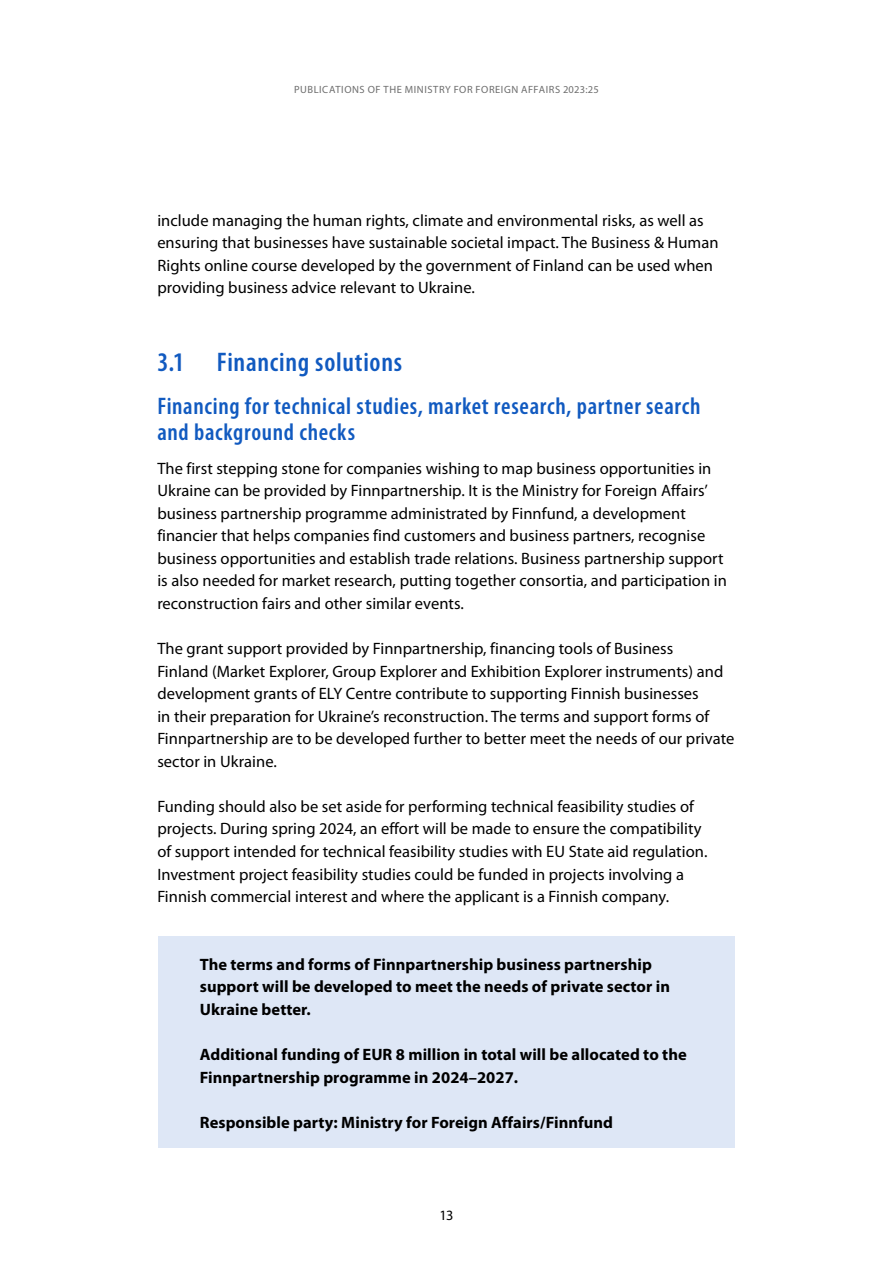
<style>
.page{position:relative;width:893px;height:1263px;background:#fff}
.page>*{position:absolute;margin:0;border:0;box-sizing:border-box;transform-origin:0 0}
.Otsikko_2{font:600 condensed 27px "Myriad Pro";letter-spacing:.025em;color:#115ac0}
.Otsikko_3_otsikko_2_n_jälkeen_kopio{font:600 condensed 24px/25.5px "Myriad Pro";letter-spacing:.03em;color:#115ac0}
._01_Leipä{font:16.5px/22.5px "Myriad Pro";letter-spacing:.005em;color:#000}
.Laatikkoteksti{font:700 16.5px/22.5px "Myriad Pro";letter-spacing:.005em;color:#000}
.t1{font:14.25px "Myriad Pro";color:#000}
.t2{font:10.5px "Myriad Pro";letter-spacing:.035em;color:#6e6e6e}
</style>
<div class="page">
<div style="left:158px;top:936px;width:577px;height:121px;background:#dee7f6"></div>
<div style="left:158px;top:1026px;width:577px;height:99px;background:#dee7f6"></div>
<div style="left:158px;top:1094px;width:577px;height:53px;background:#dee7f6"></div>
<p class="t2" style="left:294px;top:83px;width:13px">Publications</p>
<p class="t2" style="left:368px;top:83px;width:23px">of the</p>
<p class="t2" style="left:405px;top:83px;width:16px">Ministry</p>
<p class="t2" style="left:454px;top:83px;width:8px">for</p>
<p class="t2" style="left:476px;top:83px;width:13px">Foreign</p>
<p class="t2" style="left:521px;top:83px;width:14px">Affairs</p>
<p class="t2" style="left:563px;top:83px;width:37px">2023:25</p>
<p class="_01_Leipä" style="left:157px;top:209px;width:563px">include managing the human rights, climate and environmental risks, as well as ensuring that businesses have sustainable societal impact. The Business &amp; Human Rights online course developed by the government of Finland can be used when providing business advice relevant to Ukraine.</p>
<h2 class="Otsikko_2" style="left:157px;top:346px;width:246px">3.1 Financing solutions</h2>
<h3 class="Otsikko_3_otsikko_2_n_jälkeen_kopio" style="left:157px;top:393px;width:545px">Financing for technical studies, market research, partner search and background checks</h3>
<p class="_01_Leipä" style="left:157px;top:457px;width:571px">The first stepping stone for companies wishing to map business opportunities in Ukraine can be provided by Finnpartnership. It is the Ministry for Foreign Affairs’ business partnership programme administrated by Finnfund, a development financier that helps companies find customers and business partners, recognise business opportunities and establish trade relations. Business partnership support is also needed for market research, putting together consortia, and participation in reconstruction fairs and other similar events.</p>
<p class="_01_Leipä" style="left:157px;top:638px;width:578px">The grant support provided by Finnpartnership, financing tools of Business<br>Finland (Market Explorer, Group Explorer and Exhibition Explorer instruments) and development grants of ELY Centre contribute to supporting Finnish businesses<br>in their preparation for Ukraine’s reconstruction. The terms and support forms of Finnpartnership are to be developed further to better meet the needs of our private sector in Ukraine.</p>
<p class="_01_Leipä" style="left:157px;top:795px;width:552px">Funding should also be set aside for performing technical feasibility studies of projects. During spring 2024, an effort will be made to ensure the compatibility of support intended for technical feasibility studies with EU State aid regulation.<br>Investment project feasibility studies could be funded in projects involving a Finnish commercial interest and where the applicant is a Finnish company.</p>
<p class="Laatikkoteksti" style="left:200px;top:953px;width:472px">The terms and forms of Finnpartnership business partnership support will be developed to meet the needs of private sector in<br>Ukraine better.</p>
<p class="Laatikkoteksti" style="left:200px;top:1043px;width:488px">Additional funding of EUR 8 million in total will be allocated to the<br>Finnpartnership programme in 2024–2027.</p>
<p class="Laatikkoteksti" style="left:200px;top:1111px;width:415px">Responsible party: Ministry for Foreign Affairs/Finnfund</p>
<p class="t1" style="left:440px;top:1207px;width:15px">13</p>
</div>
